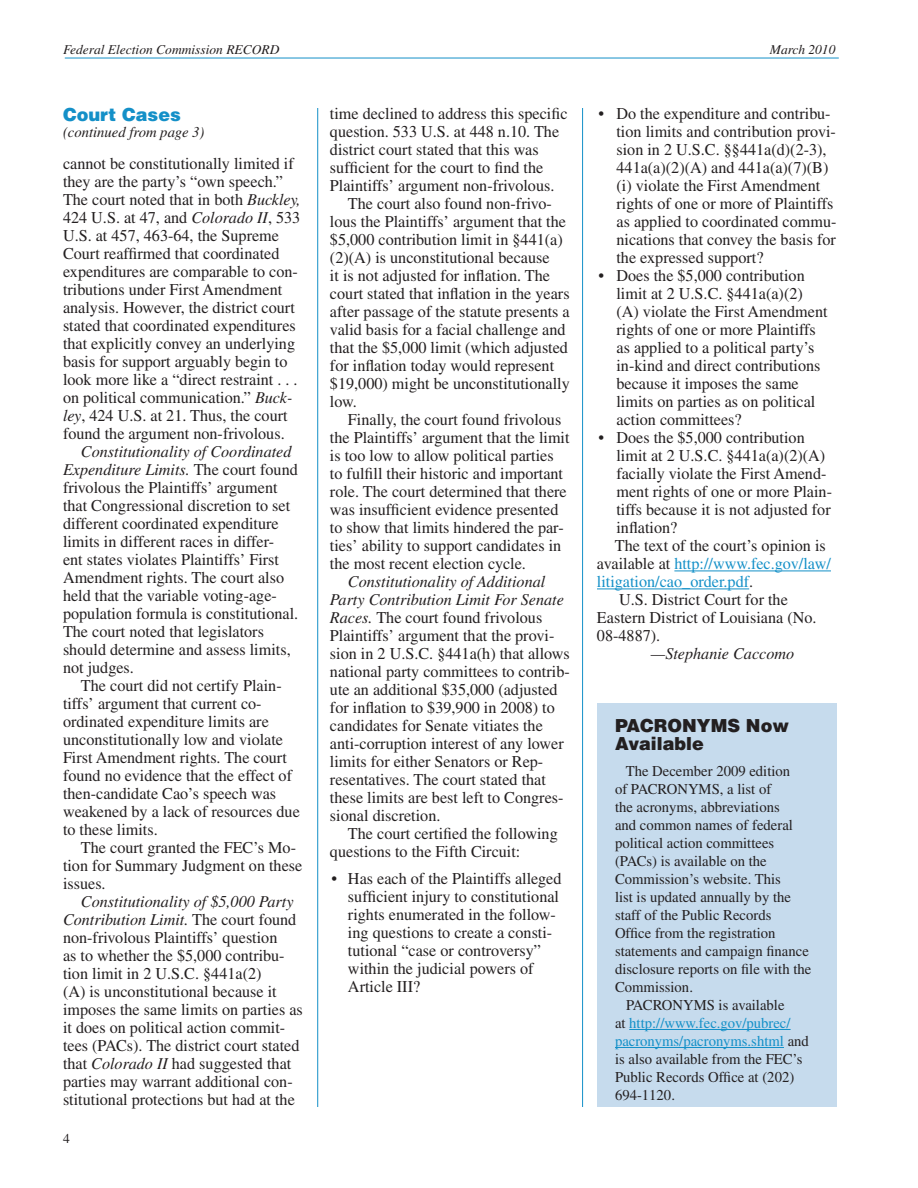
<style>
.page{position:relative;width:918px;height:1188px;background:#fff}
.page>*{position:absolute;margin:0;border:0;box-sizing:border-box;transform-origin:0 0}
.t1{font:900 18px/18px "Helvetica LT Std";color:#231f20}
.t2{font:900 18px "Helvetica LT Std";color:#1490c8}
.t3{font:16.5px/18px "Times LT Std";color:#231f20}
.t4{font:16.5px "Times LT Std";color:#1490c8}
.t5{font:italic 16.5px "Times LT Std";color:#231f20}
.t6{font:15px "Times LT Std";color:#231f20}
.t7{font:15px "Times LT Std";color:#1490c8}
.t8{font:italic 15px "Times LT Std";color:#231f20}
.t9{font:italic 13.5px "Times LT Std";color:#231f20}
.t10{font:13.5px "Times LT Std";color:#231f20}
.s1{font-style:italic}
.s2{color:#231f20}
</style>
<div class="page">
<hr style="left:317px;top:108px;width:1px;height:999px;background:#1490c8">
<hr style="left:582px;top:108px;width:1px;height:999px;background:#1490c8">
<hr style="left:65px;top:58px;width:774px;height:1px;background:#1490c8">
<hr style="left:674px;top:571px;width:157px;height:1px;background:#1490c8">
<hr style="left:597px;top:589px;width:152px;height:1px;background:#1490c8">
<div style="left:597px;top:704px;width:240px;height:403px;background:#c6dbed"></div>
<hr style="left:629px;top:1029px;width:162px;height:1px;background:#1490c8">
<hr style="left:615px;top:1047px;width:169px;height:1px;background:#1490c8">
<p class="t9" style="left:63px;top:42px;width:218px">Federal Election Commission RECORD</p>
<p class="t9" style="left:770px;top:42px;width:67px">March 2010</p>
<p class="t2" style="left:63px;top:103px;width:119px">Court Cases</p>
<p class="t8" style="left:63px;top:124px;width:143px">(continued from page 3)</p>
<p class="t3" style="left:63px;top:154px;width:239px">cannot be constitutionally limited if they are the party’s “own speech.” The court noted that in both <span class="s1">Buckley, </span>424 U.S. at 47, and <span class="s1">Colorado II</span>, 533<br>U.S. at 457, 463-64, the Supreme Court reaffirmed that coordinated expenditures are comparable to con&shy;tributions under First Amendment analysis. However, the district court stated that coordinated expenditures that explicitly convey an underlying basis for support arguably begin to look more like a “direct restraint . . . on political communication.” <span class="s1">Buck&shy;ley</span>, 424 U.S. at 21. Thus, the court found the argument non-frivolous.</p>
<p class="t3" style="left:63px;top:442px;width:237px;text-indent:18px"><span class="s1">Constitutionality of Coordinated Expenditure Limits.</span> The court found frivolous the Plaintiffs’ argument that Congressional discretion to set different coordinated expenditure limits in different races in differ-<br>ent states violates Plaintiffs’ First Amendment rights. The court also held that the variable voting-age&shy;population formula is constitutional.<br>The court noted that legislators should determine and assess limits, not judges.</p>
<p class="t3" style="left:63px;top:676px;width:238px;text-indent:18px">The court did not certify Plain&shy;tiffs’ argument that current co&shy;ordinated expenditure limits are unconstitutionally low and violate<br>First Amendment rights. The court found no evidence that the effect of then-candidate Cao’s speech was weakened by a lack of resources due to these limits.</p>
<p class="t3" style="left:63px;top:838px;width:241px;text-indent:18px">The court granted the FEC’s Mo&shy;tion for Summary Judgment on these issues.</p>
<p class="t3" style="left:63px;top:892px;width:241px;text-indent:18px"><span class="s1">Constitutionality of $5,000 Party Contribution Limit.</span> The court found non-frivolous Plaintiffs’ question<br>as to whether the $5,000 contribu&shy;tion limit in 2 U.S.C. §441a(2)<br>(A) is unconstitutional because it imposes the same limits on parties as it does on political action commit&shy;tees (PACs). The district court stated that <span class="s1">Colorado II</span> had suggested that parties may warrant additional con&shy;stitutional protections but had at the</p>
<p class="t10" style="left:63px;top:1131px;width:8px">4</p>
<p class="t3" style="left:330px;top:105px;width:239px">time declined to address this specific</p>
<p class="t3" style="left:330px;top:123px;width:231px">question. 533 U.S. at 448 n.10. The</p>
<p class="t3" style="left:330px;top:141px;width:210px">district court stated that this was</p>
<p class="t3" style="left:330px;top:159px;width:215px">sufficient for the court to find the</p>
<p class="t3" style="left:330px;top:177px;width:226px">Plaintiffs’ argument non-frivolous.</p>
<p class="t3" style="left:348px;top:195px;width:206px">The court also found non-frivo-</p>
<p class="t3" style="left:330px;top:213px;width:238px">lous the Plaintiffs’ argument that the</p>
<p class="t3" style="left:330px;top:231px;width:234px">$5,000 contribution limit in §441(a)</p>
<p class="t3" style="left:330px;top:249px;width:221px">(2)(A) is unconstitutional because</p>
<p class="t3" style="left:330px;top:267px;width:222px">it is not adjusted for inflation. The</p>
<p class="t3" style="left:330px;top:285px;width:241px">court stated that inflation in the years</p>
<p class="t3" style="left:330px;top:303px;width:241px">after passage of the statute presents a</p>
<p class="t3" style="left:330px;top:321px;width:237px">valid basis for a facial challenge and</p>
<p class="t3" style="left:330px;top:339px;width:240px">that the $5,000 limit (which adjusted</p>
<p class="t3" style="left:330px;top:357px;width:226px">for inflation today would represent</p>
<p class="t3" style="left:330px;top:375px;width:241px">$19,000) might be unconstitutionally</p>
<p class="t3" style="left:330px;top:393px;width:28px">low.</p>
<p class="t3" style="left:348px;top:411px;width:215px">Finally, the court found frivolous</p>
<p class="t3" style="left:330px;top:429px;width:241px">the Plaintiffs’ argument that the limit</p>
<p class="t3" style="left:330px;top:447px;width:225px">is too low to allow political parties</p>
<p class="t3" style="left:330px;top:465px;width:235px">to fulfill their historic and important</p>
<p class="t3" style="left:330px;top:483px;width:238px">role. The court determined that there</p>
<p class="t3" style="left:330px;top:501px;width:230px">was insufficient evidence presented</p>
<p class="t3" style="left:330px;top:519px;width:235px">to show that limits hindered the par-</p>
<p class="t3" style="left:330px;top:537px;width:233px">ties’ ability to support candidates in</p>
<p class="t3" style="left:330px;top:555px;width:197px">the most recent election cycle.</p>
<p class="t3" style="left:330px;top:573px;width:241px;text-indent:18px"><span class="s1">Constitutionality of Additional Party Contribution Limit For Senate Races.</span> The court found frivolous Plaintiffs’ argument that the provi&shy;sion in 2 U.S.C. §441a(h) that allows national party committees to contrib&shy;ute an additional $35,000 (adjusted for inflation to $39,900 in 2008) to candidates for Senate vitiates the anti-corruption interest of any lower limits for either Senators or Rep&shy;resentatives. The court stated that these limits are best left to Congres&shy;sional discretion.</p>
<p class="t3" style="left:330px;top:825px;width:229px;text-indent:18px">The court certified the following questions to the Fifth Circuit:</p>
<p class="t3" style="left:348px;top:869px;width:215px;text-indent:-16px">• Has each of the Plaintiffs alleged sufficient injury to constitutional rights enumerated in the follow&shy;ing questions to create a consti&shy;tutional “case or controversy” within the judicial powers of<br>Article III?</p>
<p class="t3" style="left:616px;top:105px;width:222px;text-indent:-18px">• Do the expenditure and contribu&shy;tion limits and contribution provi&shy;sion in 2 U.S.C. §§441a(d)(2-3),<br>441a(a)(2)(A) and 441a(a)(7)(B) (i) violate the First Amendment rights of one or more of Plaintiffs as applied to coordinated commu&shy;nications that convey the basis for the expressed support?</p>
<p class="t3" style="left:616px;top:267px;width:213px;text-indent:-18px">• Does the $5,000 contribution limit at 2 U.S.C. §441a(a)(2) (A) violate the First Amendment rights of one or more Plaintiffs as applied to a political party’s in-kind and direct contributions because it imposes the same limits on parties as on political action committees?</p>
<p class="t3" style="left:598px;top:429px;width:208px">• Does the $5,000 contribution</p>
<p class="t3" style="left:616px;top:447px;width:210px">limit at 2 U.S.C. §441a(a)(2)(A)</p>
<p class="t3" style="left:616px;top:465px;width:212px">facially violate the First Amend-</p>
<p class="t3" style="left:616px;top:483px;width:217px">ment rights of one or more Plain-</p>
<p class="t3" style="left:616px;top:501px;width:216px">tiffs because it is not adjusted for</p>
<p class="t3" style="left:616px;top:519px;width:62px">inflation?</p>
<p class="t3" style="left:615px;top:537px;width:212px">The text of the court’s opinion is</p>
<p class="t4" style="left:597px;top:554px;width:235px"><span class="s2">available at</span> http://www.fec.gov/law/</p>
<p class="t4" style="left:597px;top:572px;width:158px">litigation/cao_order.pdf<span class="s2">.</span></p>
<p class="t3" style="left:619px;top:591px;width:170px">U.S. District Court for the</p>
<p class="t3" style="left:597px;top:609px;width:221px">Eastern District of Louisiana (No.</p>
<p class="t3" style="left:597px;top:627px;width:65px">08-4887).</p>
<p class="t5" style="left:651px;top:645px;width:145px">—Stephanie Caccomo</p>
<p class="t1" style="left:615px;top:716px;width:176px">PACRONYMS Now<br>Available</p>
<p class="t6" style="left:626px;top:763px;width:166px">The December 2009 edition</p>
<p class="t6" style="left:615px;top:781px;width:158px">of PACRONYMS, a list of</p>
<p class="t6" style="left:615px;top:799px;width:166px">the acronyms, abbreviations</p>
<p class="t6" style="left:615px;top:817px;width:179px">and common names of federal</p>
<p class="t6" style="left:615px;top:835px;width:161px">political action committees</p>
<p class="t6" style="left:615px;top:853px;width:153px">(PACs) is available on the</p>
<p class="t6" style="left:615px;top:871px;width:167px">Commission’s website. This</p>
<p class="t6" style="left:615px;top:889px;width:177px">list is updated annually by the</p>
<p class="t6" style="left:615px;top:907px;width:158px">staff of the Public Records</p>
<p class="t6" style="left:615px;top:925px;width:162px">Office from the registration</p>
<p class="t6" style="left:615px;top:943px;width:195px">statements and campaign finance</p>
<p class="t6" style="left:615px;top:961px;width:198px">disclosure reports on file with the</p>
<p class="t6" style="left:615px;top:979px;width:80px">Commission.</p>
<p class="t6" style="left:626px;top:997px;width:160px">PACRONYMS is available</p>
<p class="t7" style="left:615px;top:1015px;width:177px"><span class="s2">at</span> http://www.fec.gov/pubrec/</p>
<p class="t7" style="left:615px;top:1033px;width:195px">pacronyms/pacronyms.shtml <span class="s2">and</span></p>
<p class="t6" style="left:615px;top:1051px;width:189px">is also available from the FEC’s</p>
<p class="t6" style="left:615px;top:1069px;width:181px">Public Records Office at (202)</p>
<p class="t6" style="left:615px;top:1087px;width:62px">694-1120.</p>
</div>
